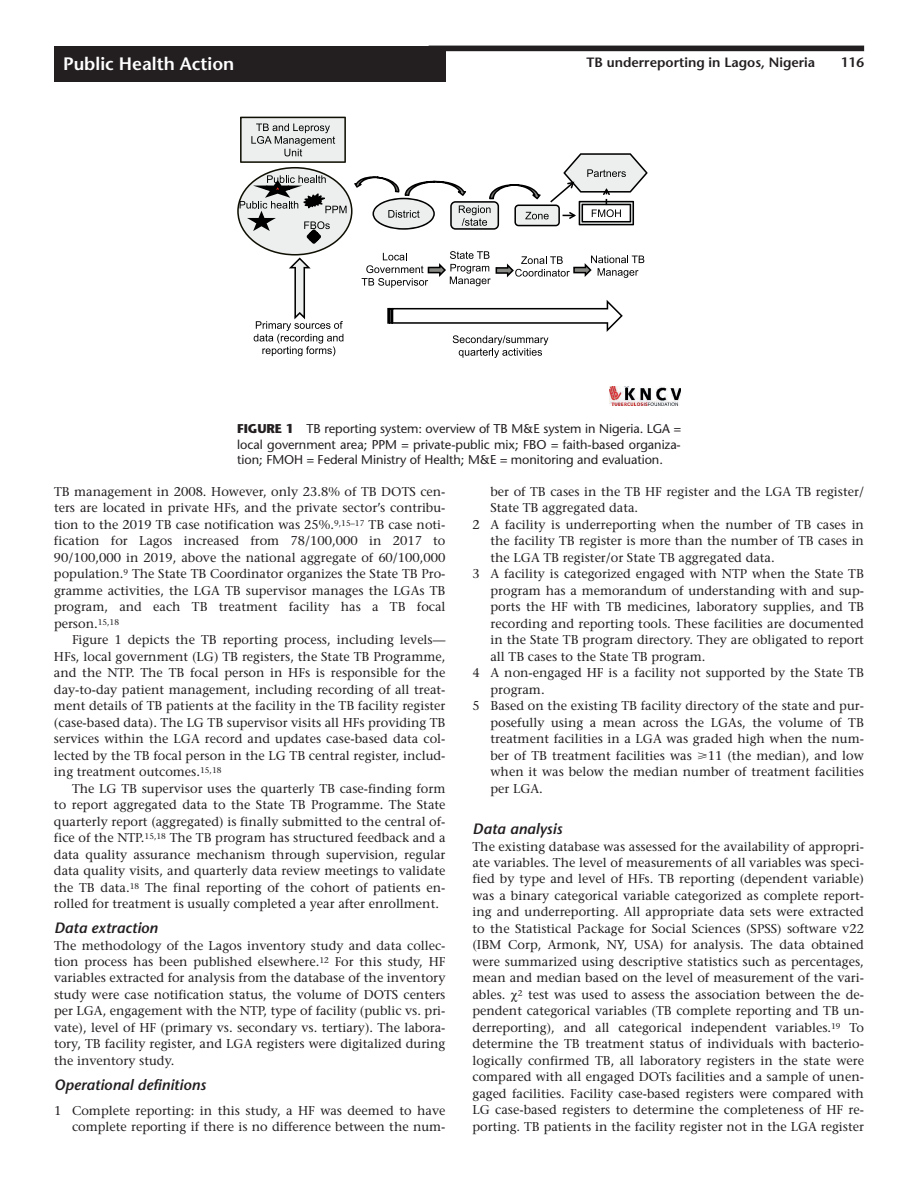
<style>
.page{position:relative;width:918px;height:1188px;background:#fff}
.page>*{position:absolute;margin:0;border:0;box-sizing:border-box;transform-origin:0 0}
.t1{font:600 18px "Stone Sans Std";color:#fff}
.t2{font:italic 600 15px "Stone Sans Std";color:#231f20}
.t3{font:600 13.5px "Stone Sans Std";color:#231f20}
.t4{font:500 12.75px/16.5px "Stone Serif Std";color:#231f20;text-align:justify}
.t5{font:500 12.75px/15.8px "Stone Sans Std";letter-spacing:-.005em;color:#231f20;text-align:justify}
.s1{font-weight:700}
</style>
<div class="page">
<div style="left:54px;top:46px;width:392px;height:36px;background:#231f20"></div>
<div style="left:429px;top:46px;width:435px;height:5px;background:#231f20"></div>
<img style="left:609px;top:386px;width:72px;height:19px">
<svg style="left:237px;top:117px;width:411px;height:241px"></svg>
<h1 class="t1" style="left:63px;top:53px;width:173px">Public Health Action</h1>
<p class="t3" style="left:586px;top:54px;width:230px">TB underreporting in Lagos, Nigeria</p>
<p class="t3" style="left:841px;top:54px;width:25px">116</p>
<p class="t5" style="left:237px;top:421px;width:445px"><span class="s1">FIGURE 1</span> TB reporting system: overview of TB M&amp;E system in Nigeria. LGA = local government area; PPM = private-public mix; FBO = faith-based organiza&shy;tion; FMOH = Federal Ministry of Health; M&amp;E = monitoring and evaluation.</p>
<p class="t4" style="left:54px;top:483px;width:393px">TB management in 2008. However, only 23.8% of TB DOTS cen&shy;ters are located in private HFs, and the private sector’s contribu&shy;tion to the 2019 TB case notification was 25%.<sup>9,15–17</sup> TB case noti&shy;fication for Lagos increased from 78/100,000 in 2017 to 90/100,000 in 2019, above the national aggregate of 60/100,000 population.<sup>9</sup> The State TB Coordinator organizes the State TB Pro&shy;gramme activities, the LGA TB supervisor manages the LGAs TB program, and each TB treatment facility has a TB focal person.<sup>15,18</sup></p>
<p class="t4" style="left:54px;top:632px;width:393px;text-indent:18px">Figure 1 depicts the TB reporting process, including levels— HFs, local government (LG) TB registers, the State TB Programme, and the NTP. The TB focal person in HFs is responsible for the day-to-day patient management, including recording of all treat&shy;ment details of TB patients at the facility in the TB facility register (case-based data). The LG TB supervisor visits all HFs providing TB services within the LGA record and updates case-based data col&shy;lected by the TB focal person in the LG TB central register, includ&shy;ing treatment outcomes.<sup>15,18</sup></p>
<p class="t4" style="left:54px;top:780px;width:393px;text-indent:18px">The LG TB supervisor uses the quarterly TB case-finding form to report aggregated data to the State TB Programme. The State quarterly report (aggregated) is finally submitted to the central of&shy;fice of the NTP.<sup>15,18</sup> The TB program has structured feedback and a data quality assurance mechanism through supervision, regular data quality visits, and quarterly data review meetings to validate the TB data.<sup>18</sup> The final reporting of the cohort of patients en&shy;rolled for treatment is usually completed a year after enrollment.</p>
<p class="t2" style="left:54px;top:919px;width:105px">Data extraction</p>
<p class="t4" style="left:54px;top:937px;width:393px">The methodology of the Lagos inventory study and data collec&shy;tion process has been published elsewhere.<sup>12</sup> For this study, HF variables extracted for analysis from the database of the inventory study were case notification status, the volume of DOTS centers per LGA, engagement with the NTP, type of facility (public vs. pri&shy;vate), level of HF (primary vs. secondary vs. tertiary). The labora&shy;tory, TB facility register, and LGA registers were digitalized during the inventory study.</p>
<p class="t2" style="left:54px;top:1076px;width:153px">Operational definitions</p>
<p class="t4" style="left:54px;top:1102px;width:393px;text-align:right">1 Complete reporting: in this study, a HF was deemed to have complete reporting if there is no difference between the num-</p>
<p class="t4" style="left:491px;top:483px;width:375px">ber of TB cases in the TB HF register and the LGA TB register/</p>
<p class="t4" style="left:491px;top:500px;width:149px">State TB aggregated data.</p>
<p class="t4" style="left:473px;top:516px;width:393px">2 A facility is underreporting when the number of TB cases in</p>
<p class="t4" style="left:491px;top:533px;width:375px">the facility TB register is more than the number of TB cases in</p>
<p class="t4" style="left:491px;top:549px;width:286px">the LGA TB register/or State TB aggregated data.</p>
<p class="t4" style="left:473px;top:566px;width:393px">3 A facility is categorized engaged with NTP when the State TB</p>
<p class="t4" style="left:491px;top:582px;width:375px">program has a memorandum of understanding with and sup-</p>
<p class="t4" style="left:491px;top:599px;width:375px">ports the HF with TB medicines, laboratory supplies, and TB</p>
<p class="t4" style="left:491px;top:615px;width:375px">recording and reporting tools. These facilities are documented</p>
<p class="t4" style="left:491px;top:632px;width:375px">in the State TB program directory. They are obligated to report</p>
<p class="t4" style="left:491px;top:648px;width:217px">all TB cases to the State TB program.</p>
<p class="t4" style="left:473px;top:665px;width:393px">4 A non-engaged HF is a facility not supported by the State TB</p>
<p class="t4" style="left:491px;top:681px;width:56px">program.</p>
<p class="t4" style="left:473px;top:698px;width:393px">5 Based on the existing TB facility directory of the state and pur-</p>
<p class="t4" style="left:491px;top:714px;width:375px">posefully using a mean across the LGAs, the volume of TB</p>
<p class="t4" style="left:491px;top:731px;width:375px">treatment facilities in a LGA was graded high when the num-</p>
<p class="t4" style="left:491px;top:747px;width:375px">ber of TB treatment facilities was ⩾11 (the median), and low</p>
<p class="t4" style="left:491px;top:764px;width:375px">when it was below the median number of treatment facilities</p>
<p class="t4" style="left:491px;top:780px;width:54px">per LGA.</p>
<p class="t2" style="left:472px;top:820px;width:91px">Data analysis</p>
<p class="t4" style="left:472px;top:838px;width:393px">The existing database was assessed for the availability of appropri&shy;ate variables. The level of measurements of all variables was speci&shy;fied by type and level of HFs. TB reporting (dependent variable) was a binary categorical variable categorized as complete report&shy;ing and underreporting. All appropriate data sets were extracted to the Statistical Package for Social Sciences (SPSS) software v22 (IBM Corp, Armonk, NY, USA) for analysis. The data obtained were summarized using descriptive statistics such as percentages, mean and median based on the level of measurement of the vari&shy;ables. <sup>2</sup> test was used to assess the association between the de&shy;pendent categorical variables (TB complete reporting and TB un&shy;derreporting), and all categorical independent variables.<sup>19</sup> To determine the TB treatment status of individuals with bacterio&shy;logically confirmed TB, all laboratory registers in the state were compared with all engaged DOTs facilities and a sample of unen&shy;gaged facilities. Facility case-based registers were compared with LG case-based registers to determine the completeness of HF re&shy;porting. TB patients in the facility register not in the LGA register</p>
</div>
